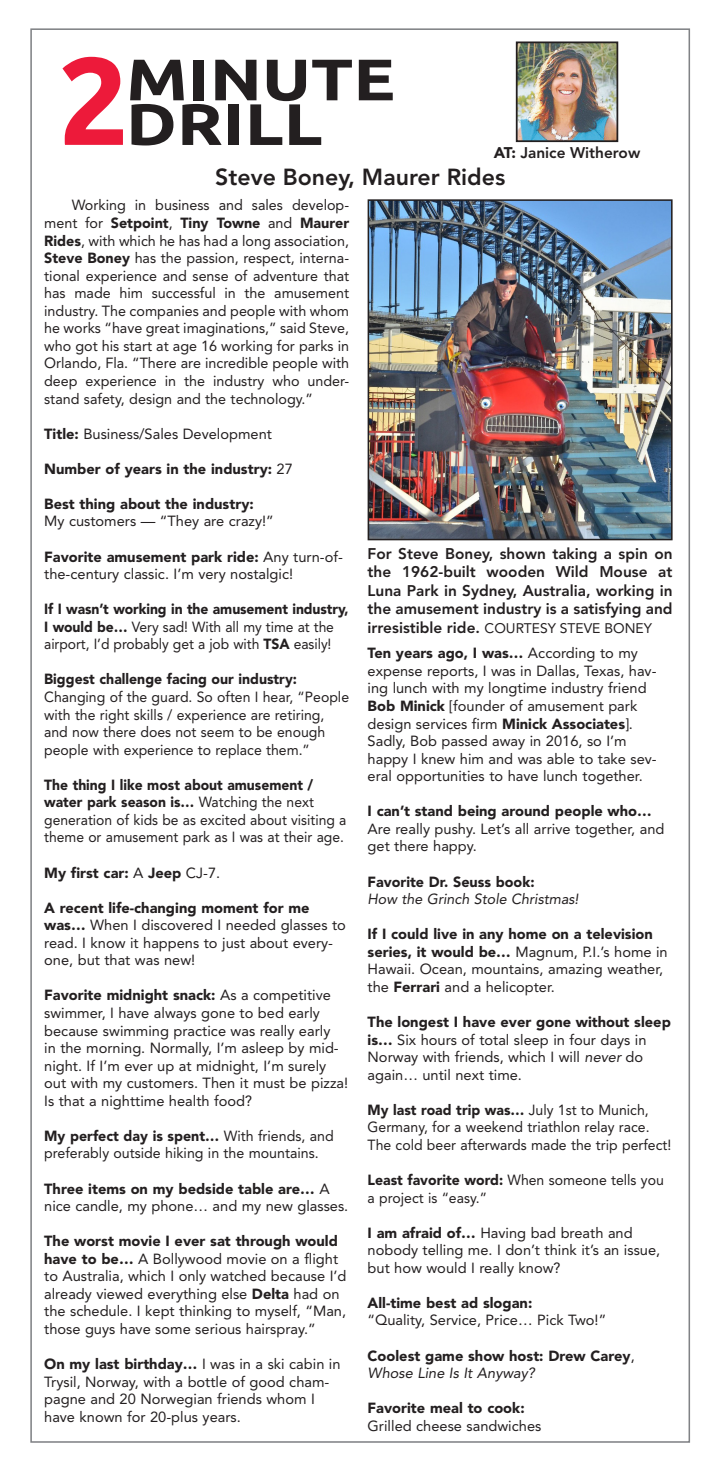
<style>
.page{position:relative;width:720px;height:1474px;background:#fff}
.page>*{position:absolute;margin:0;border:0;box-sizing:border-box;transform-origin:0 0}
.t1{font:700 58.45px/44.6px "Ubuntu";color:#231f20;scale:1.18 1}
.t2{font:800 23.1px "Avenir LT Std";color:#231f20}
.t3{font:800 15.4px/18.6px "Avenir LT Std";color:#231f20;text-align:justify}
.t4{font:14.7px/17.5px "Avenir LT Std";color:#231f20}
.t5{font:14.7px/17.5px "Avenir LT Std";color:#231f20;scale:.96 1}
.t6{font:14.7px/17.5px "Avenir LT Std";color:#231f20;scale:.95 1}
.t7{font:900 14.7px/17.5px "Avenir LT Std";color:#231f20}
.t8{font:italic 14.7px/17.5px "Avenir LT Std";color:#231f20}
.t9{font:13.83px "Avenir LT Std";color:#231f20}
.s1{font-size:124.08px;color:#ed1a3a}
.s2{font-weight:900}
.s3{font-weight:400}
.s4{font-weight:800;font-size:15.4px}
.s5{font-weight:900;font-style:normal}
.s6{font-style:italic}
.s7{font-weight:400;font-style:italic}
</style>
<div class="page">
<img style="left:518px;top:44px;width:97px;height:95px">
<div style="left:515px;top:41px;width:103px;height:101px;border:2px solid #231f20"></div>
<img style="left:370px;top:202px;width:299px;height:335px">
<div style="left:367px;top:199px;width:305px;height:341px;border:2px solid #231f20"></div>
<p class="t1" style="left:58px;top:56px;width:287px;text-indent:68px">MINUTE<br><span class="s1">2</span>DRILL</p>
<p class="t3" style="left:493px;top:144px;width:148px"><span class="s2">AT:</span> Janice Witherow</p>
<p class="t2" style="left:215px;top:163px;width:291px">Steve Boney, Maurer Rides</p>
<p class="t4" style="left:44px;top:197px;width:306px;text-align:justify;text-indent:28px">Working in business and sales develop&shy;ment for <span class="s2">Setpoint</span>, <span class="s2">Tiny Towne</span> and <span class="s2">Maurer Rides</span>, with which he has had a long association, <span class="s2">Steve Boney</span> has the passion, respect, interna&shy;tional experience and sense of adventure that has made him successful in the amusement industry. The companies and people with whom he works “have great imaginations,” said Steve, who got his start at age 16 working for parks in Orlando, Fla. “There are incredible people with deep experience in the industry who under&shy;stand safety, design and the technology.”</p>
<p class="t4" style="left:44px;top:425px;width:229px"><span class="s2">Title:</span> Business/Sales Development</p>
<p class="t7" style="left:44px;top:460px;width:250px">Number of years in the industry: <span class="s3">27</span></p>
<p class="t4" style="left:44px;top:495px;width:231px"><span class="s2">Best thing about the industry:<br></span>My customers — “They are crazy!”</p>
<p class="t4" style="left:44px;top:548px;width:300px"><span class="s2">Favorite amusement park ride:</span> Any turn-of&shy;the-century classic. I’m very nostalgic!</p>
<p class="t6" style="left:44px;top:600px;width:322px"><span class="s2">If I wasn’t working in the amusement industry,<br>I would be…</span> Very sad! With all my time at the airport, I’d probably get a job with <span class="s2">TSA</span> easily!</p>
<p class="t5" style="left:44px;top:670px;width:319px"><span class="s2">Biggest challenge facing our industry:<br></span>Changing of the guard. So often I hear, “People with the right skills / experience are retiring, and now there does not seem to be enough people with experience to replace them.”</p>
<p class="t6" style="left:44px;top:776px;width:319px"><span class="s2">The thing I like most about amusement / water park season is…</span> Watching the next generation of kids be as excited about visiting a theme or amusement park as I was at their age.</p>
<p class="t7" style="left:44px;top:863px;width:177px">My first car: <span class="s3">A</span> Jeep <span class="s3">CJ-7.</span></p>
<p class="t4" style="left:44px;top:899px;width:303px"><span class="s2">A recent life-changing moment for me was…</span> When I discovered I needed glasses to read. I know it happens to just about every&shy;one, but that was new!</p>
<p class="t4" style="left:44px;top:986px;width:305px"><span class="s2">Favorite midnight snack:</span> As a competitive swimmer, I have always gone to bed early because swimming practice was really early<br>in the morning. Normally, I’m asleep by mid&shy;night. If I’m ever up at midnight, I’m surely out with my customers. Then it must be pizza!<br>Is that a nighttime health food?</p>
<p class="t4" style="left:44px;top:1127px;width:291px"><span class="s2">My perfect day is spent…</span> With friends, and preferably outside hiking in the mountains.</p>
<p class="t4" style="left:44px;top:1179px;width:305px"><span class="s2">Three items on my bedside table are…</span> A nice candle, my phone… and my new glasses.</p>
<p class="t4" style="left:44px;top:1232px;width:304px"><span class="s2">The worst movie I ever sat through would have to be…</span> A Bollywood movie on a flight to Australia, which I only watched because I’d already viewed everything else <span class="s2">Delta</span> had on the schedule. I kept thinking to myself, “Man, those guys have some serious hairspray.”</p>
<p class="t4" style="left:44px;top:1355px;width:298px"><span class="s2">On my last birthday…</span> I was in a ski cabin in Trysil, Norway, with a bottle of good cham&shy;pagne and 20 Norwegian friends whom I have known for 20-plus years.</p>
<p class="t3" style="left:367px;top:544px;width:306px">For Steve Boney, shown taking a spin on the 1962-built wooden Wild Mouse at Luna Park in Sydney, Australia, working in the amusement industry is a satisfying and</p>
<p class="t9" style="left:367px;top:620px;width:286px"><span class="s4">irresistible ride.</span> COURTESY STEVE BONEY</p>
<p class="t4" style="left:367px;top:644px;width:290px"><span class="s2">Ten years ago, I was…</span> According to my expense reports, I was in Dallas, Texas, hav&shy;ing lunch with my longtime industry friend <span class="s2">Bob Minick</span> [founder of amusement park design services firm <span class="s2">Minick Associates</span>].<br>Sadly, Bob passed away in 2016, so I’m happy I knew him and was able to take sev&shy;eral opportunities to have lunch together.</p>
<p class="t4" style="left:367px;top:802px;width:298px"><span class="s2">I can’t stand being around people who…<br></span>Are really pushy. Let’s all arrive together, and get there happy.</p>
<p class="t8" style="left:367px;top:873px;width:212px"><span class="s5">Favorite Dr. Seuss book:<br></span>How the Grinch Stole Christmas!</p>
<p class="t4" style="left:367px;top:925px;width:301px"><span class="s2">If I could live in any home on a television series, it would be…</span> Magnum, P.I.’s home in Hawaii. Ocean, mountains, amazing weather, the <span class="s2">Ferrari</span> and a helicopter.</p>
<p class="t4" style="left:367px;top:1013px;width:305px"><span class="s2">The longest I have ever gone without sleep is…</span> Six hours of total sleep in four days in Norway with friends, which I will <span class="s6">never</span> do again… until next time.</p>
<p class="t5" style="left:367px;top:1100px;width:318px"><span class="s2">My last road trip was…</span> July 1st to Munich,<br>Germany, for a weekend triathlon relay race.<br>The cold beer afterwards made the trip perfect!</p>
<p class="t5" style="left:367px;top:1171px;width:310px"><span class="s2">Least favorite word:</span> When someone tells you a project is “easy.”</p>
<p class="t4" style="left:367px;top:1223px;width:294px"><span class="s2">I am afraid of…</span> Having bad breath and nobody telling me. I don’t think it’s an issue, but how would I really know?</p>
<p class="t4" style="left:367px;top:1294px;width:240px"><span class="s2">All-time best ad slogan:<br></span>“Quality, Service, Price… Pick Two!”</p>
<p class="t7" style="left:367px;top:1346px;width:268px">Coolest game show host: Drew Carey<span class="s3">,<br></span><span class="s7">Whose Line Is It Anyway?</span></p>
<p class="t4" style="left:367px;top:1399px;width:175px"><span class="s2">Favorite meal to cook:<br></span>Grilled cheese sandwiches</p>
</div>
